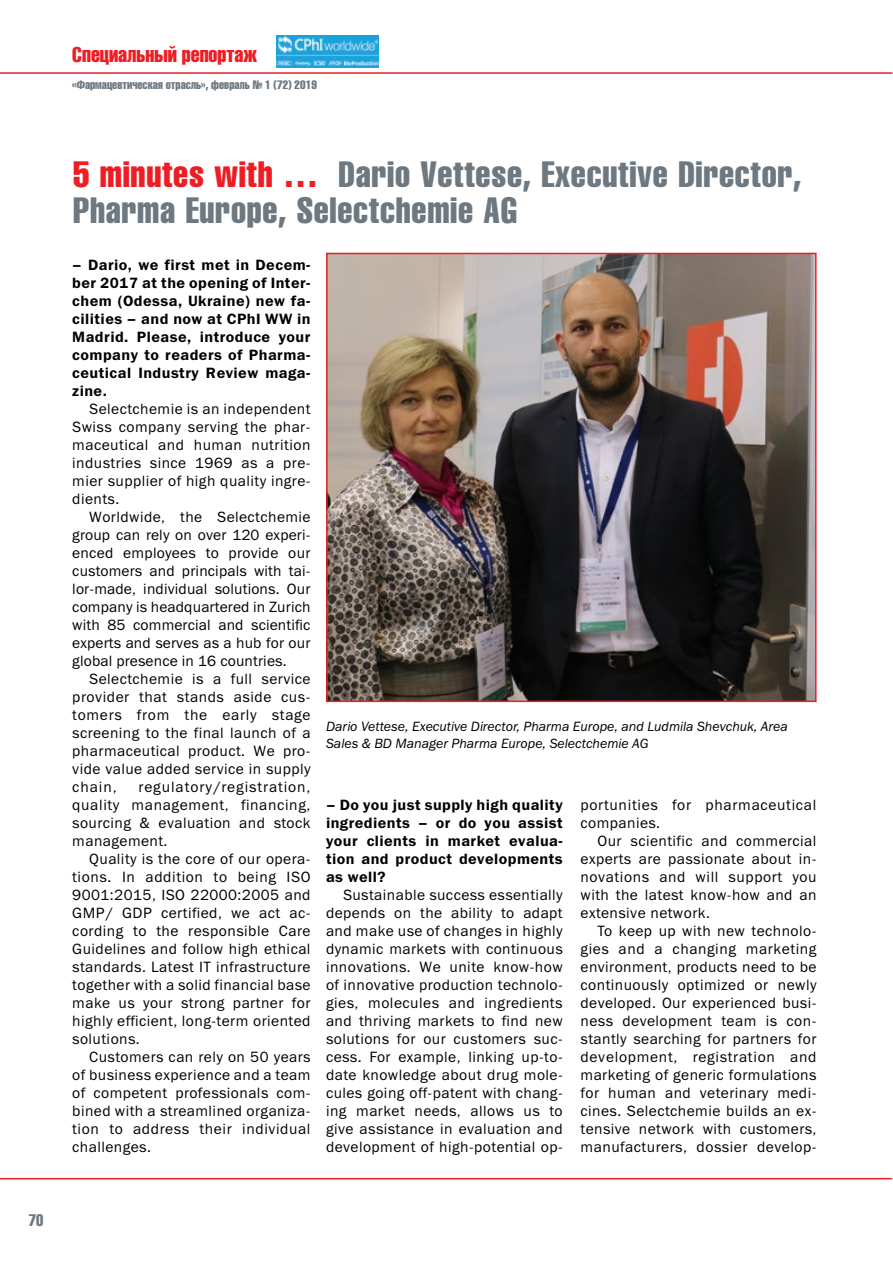
<style>
.page{position:relative;width:893px;height:1263px;background:#fff}
.page>*{position:absolute;margin:0;border:0;box-sizing:border-box;transform-origin:0 0}
.Zagolovok{font:36px/36px "Helios Compressed";letter-spacing:.02em;color:#6d7881}
.t1{font:21px "Helios Compressed";color:#ed1d24}
.t2{font:16.5px "Helios Compressed";color:#6d7881;scale:.95 1}
.main_body{font:15px/18px "Franklin Gothic Book C";letter-spacing:.03em;color:#000;text-align:justify}
.main_body-2{font:15px/18px "Franklin Gothic Demi C";letter-spacing:.03em;color:#000;text-align:justify}
.Foto_podpis{font:italic 13.5px/16.5px "Franklin Gothic Book C";color:#000}
.t3{font:12px "Helios Compressed";color:#6d7881}
.s1{color:#ed1d24}
</style>
<div class="page">
<hr style="left:0;top:72px;width:892px;height:2px;background:#ed1d24">
<hr style="left:0;top:1178px;width:892px;height:1px;background:#ed1d24">
<img style="left:276px;top:36px;width:102px;height:32px">
<img style="left:329px;top:256px;width:485px;height:443px">
<div style="left:326px;top:253px;width:491px;height:449px;border:2px solid #ed1d24"></div>
<p class="t2" style="left:29px;top:1210px;width:17px">70</p>
<h2 class="t1" style="left:72px;top:42px;width:186px">Специальный репортаж</h2>
<p class="t3" style="left:72px;top:77px;width:246px">«Фармацевтическая отрасль», февраль № 1 (72) 2019</p>
<p class="Zagolovok" style="left:73px;top:156px;width:730px"><span class="s1">5 minutes with …</span> Dario Vettese, Executive Director,<br>Pharma Europe, Selectchemie AG</p>
<p class="main_body-2" style="left:72px;top:256px;width:240px">– Dario, we first met in Decem&shy;ber 2017 at the opening of Inter&shy;chem (Odessa, Ukraine) new fa&shy;cilities – and now at CPhI WW in Madrid. Please, introduce your company to readers of Pharma&shy;ceutical Industry Review maga&shy;zine.</p>
<p class="main_body" style="left:72px;top:400px;width:240px;text-indent:17px">Selectchemie is an independent Swiss company serving the phar&shy;maceutical and human nutrition industries since 1969 as a pre&shy;mier supplier of high quality ingre&shy;dients.</p>
<p class="main_body" style="left:72px;top:508px;width:240px;text-indent:17px">Worldwide, the Selectchemie group can rely on over 120 experi&shy;enced employees to provide our customers and principals with tai&shy;lor-made, individual solutions. Our company is headquartered in Zurich with 85 commercial and scientific experts and serves as a hub for our global presence in 16 countries.</p>
<p class="main_body" style="left:72px;top:670px;width:240px;text-indent:17px">Selectchemie is a full service provider that stands aside cus&shy;tomers from the early stage screening to the final launch of a pharmaceutical product. We pro&shy;vide value added service in supply chain,</p>
<p class="main_body" style="left:72px;top:778px;width:240px;text-indent:66px">regulatory/registration, quality management, financing, sourcing &amp; evaluation and stock management.</p>
<p class="main_body" style="left:72px;top:850px;width:240px;text-indent:17px">Quality is the core of our opera&shy;tions. In addition to being ISO 9001:2015, ISO 22000:2005 and GMP/ GDP certified, we act ac&shy;cording to the responsible Care Guidelines and follow high ethical standards. Latest IT infrastructure together with a solid financial base make us your strong partner for highly efficient, long-term oriented solutions.</p>
<p class="main_body" style="left:72px;top:1048px;width:240px;text-indent:17px">Customers can rely on 50 years of business experience and a team of competent professionals com&shy;bined with a streamlined organiza&shy;tion to address their individual challenges.</p>
<p class="Foto_podpis" style="left:326px;top:718px;width:463px">Dario Vettese, Executive Director, Pharma Europe, and Ludmila Shevchuk, Area<br>Sales &amp; BD Manager Pharma Europe, Selectchemie AG</p>
<p class="main_body-2" style="left:326px;top:796px;width:238px">– Do you just supply high quality ingredients – or do you assist your clients in market evalua&shy;tion and product developments as well?</p>
<p class="main_body" style="left:326px;top:886px;width:238px;text-indent:17px">Sustainable success essentially depends on the ability to adapt and make use of changes in highly dynamic markets with continuous innovations. We unite know-how of innovative production technolo&shy;gies, molecules and ingredients and thriving markets to find new solutions for our customers suc&shy;cess. For example, linking up-to&shy;date knowledge about drug mole&shy;cules going off-patent with chang&shy;ing market needs, allows us to give assistance in evaluation and development of high-potential op-</p>
<p class="main_body" style="left:580px;top:796px;width:237px">portunities for pharmaceutical companies.</p>
<p class="main_body" style="left:580px;top:832px;width:237px;text-indent:17px">Our scientific and commercial experts are passionate about in&shy;novations and will support you with the latest know-how and an extensive network.</p>
<p class="main_body" style="left:580px;top:922px;width:237px;text-indent:17px">To keep up with new technolo&shy;gies and a changing marketing environment, products need to be continuously optimized or newly developed. Our experienced busi&shy;ness development team is con&shy;stantly searching for partners for development, registration and marketing of generic formulations for human and veterinary medi&shy;cines. Selectchemie builds an ex&shy;tensive network with customers, manufacturers, dossier develop-</p>
</div>
